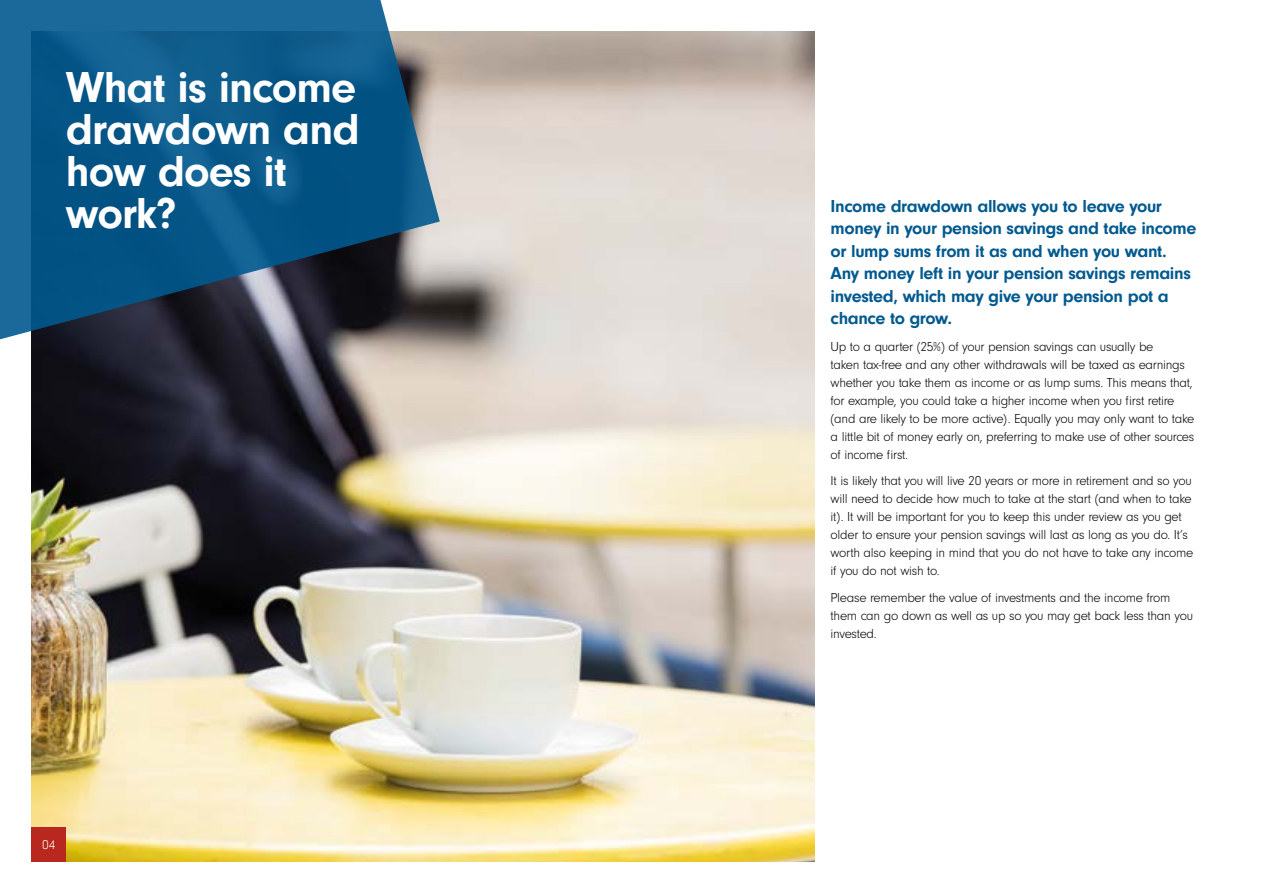
<style>
.page{position:relative;width:1263px;height:893px;background:#fff}
.page>*{position:absolute;margin:0;border:0;box-sizing:border-box;transform-origin:0 0}
.t1{font:700 45px/42px "Neuzeit Gro";letter-spacing:-.02em;color:#fff}
.t2{font:700 18px/22.5px "Neuzeit Gro";letter-spacing:-.02em;color:#00598f}
.t3{font:300 13.5px/18px "Neuzeit Gro";letter-spacing:-.02em;color:#000}
.t4{font:300 13.5px "Neuzeit Gro";color:#fff}
</style>
<div class="page">
<img style="left:32px;top:32px;width:782px;height:829px">
<svg style="left:0;top:0;width:440px;height:353px;background:#1e5980"></svg>
<div style="left:32px;top:827px;width:34px;height:34px;background:#b8281f"></div>
<h1 class="t1" style="left:66px;top:67px;width:295px">What is income drawdown and how does it work?</h1>
<p class="t4" style="left:42px;top:837px;width:15px">04</p>
<h2 class="t2" style="left:831px;top:195px;width:367px">Income drawdown allows you to leave your money in your pension savings and take income or lump sums from it as and when you want.<br>Any money left in your pension savings remains invested, which may give your pension pot a chance to grow.</h2>
<p class="t3" style="left:831px;top:338px;width:365px">Up to a quarter (25%) of your pension savings can usually be<br>taken tax-free and any other withdrawals will be taxed as earnings whether you take them as income or as lump sums. This means that, for example, you could take a higher income when you first retire (and are likely to be more active). Equally you may only want to take a little bit of money early on, preferring to make use of other sources of income first.</p>
<p class="t3" style="left:831px;top:472px;width:364px">It is likely that you will live 20 years or more in retirement and so you will need to decide how much to take at the start (and when to take it). It will be important for you to keep this under review as you get older to ensure your pension savings will last as long as you do. It’s worth also keeping in mind that you do not have to take any income if you do not wish to.</p>
<p class="t3" style="left:831px;top:589px;width:364px">Please remember the value of investments and the income from them can go down as well as up so you may get back less than you invested.</p>
</div>
